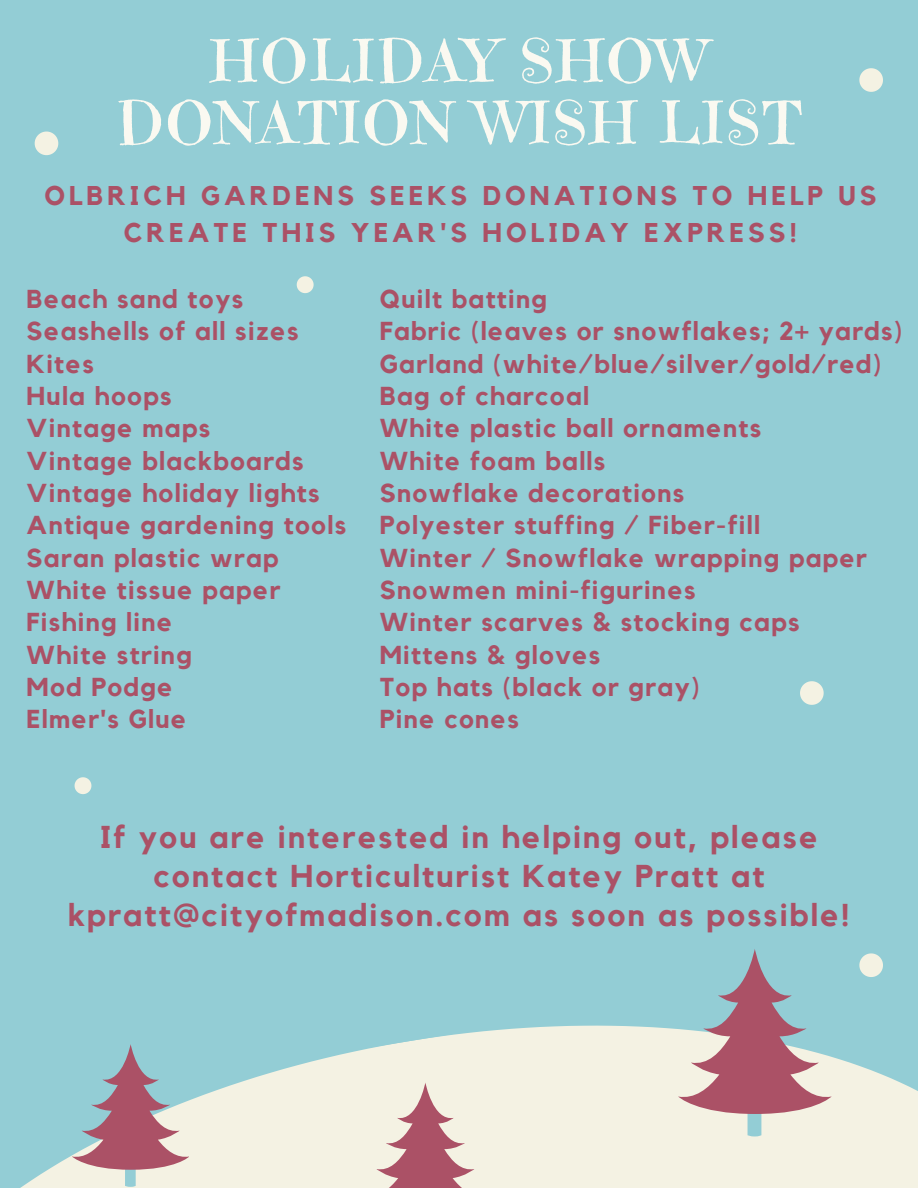
<style>
.page{position:relative;width:918px;height:1188px;background:#93cdd5}
.page>*{position:absolute;margin:0;border:0;box-sizing:border-box;transform-origin:0 0}
.t1{font:58.35px/61.8px "Emilys Candy";letter-spacing:.04em;color:#faf9f1;text-align:center}
.t2{font:700 31.5px/38.8px "Kollektif";letter-spacing:.07em;color:#ab5166;text-align:center}
.t3{font:700 27px/36.6px "Kollektif";letter-spacing:.15em;color:#ab5166;text-align:center}
.t4{font:700 25.95px/32.4px "Kollektif";letter-spacing:.055em;color:#ab5166}
</style>
<div class="page">
<svg style="left:800px;top:681px;width:24px;height:24px"></svg>
<svg style="left:35px;top:132px;width:23px;height:23px"></svg>
<svg style="left:75px;top:777px;width:16px;height:17px"></svg>
<svg style="left:297px;top:276px;width:17px;height:17px"></svg>
<svg style="left:862px;top:953px;width:19px;height:5px"></svg>
<svg style="left:20px;top:958px;width:898px;height:230px;fill:#f4f2e3"></svg>
<svg style="left:678px;top:949px;width:154px;height:187px"></svg>
<svg style="left:72px;top:1044px;width:117px;height:143px"></svg>
<svg style="left:859px;top:68px;width:24px;height:24px"></svg>
<svg style="left:367px;top:1082px;width:117px;height:106px;background:#dab9b6"></svg>
<h1 class="t1" style="left:117px;top:30px;width:686px">HOLIDAY SHOW<br>DONATION WISH LIST</h1>
<p class="t3" style="left:44px;top:179px;width:833px">OLBRICH GARDENS SEEKS DONATIONS TO HELP US<br>CREATE THIS YEAR'S HOLIDAY EXPRESS!</p>
<p class="t4" style="left:27px;top:284px;width:321px">Beach sand toys<br>Seashells of all sizes<br>Kites<br>Hula hoops<br>Vintage maps<br>Vintage blackboards<br>Vintage holiday lights<br>Antique gardening tools<br>Saran plastic wrap<br>White tissue paper<br>Fishing line<br>White string<br>Mod Podge<br>Elmer's Glue</p>
<p class="t4" style="left:380px;top:284px;width:524px">Quilt batting<br>Fabric (leaves or snowflakes; 2+ yards)<br>Garland (white/blue/silver/gold/red)<br>Bag of charcoal<br>White plastic ball ornaments<br>White foam balls<br>Snowflake decorations<br>Polyester stuffing / Fiber-fill<br>Winter / Snowflake wrapping paper<br>Snowmen mini-figurines<br>Winter scarves &amp; stocking caps<br>Mittens &amp; gloves<br>Top hats (black or gray)<br>Pine cones</p>
<p class="t2" style="left:68px;top:819px;width:783px">If you are interested in helping out, please contact Horticulturist Katey Pratt at kpratt@cityofmadison.com as soon as possible!</p>
</div>
